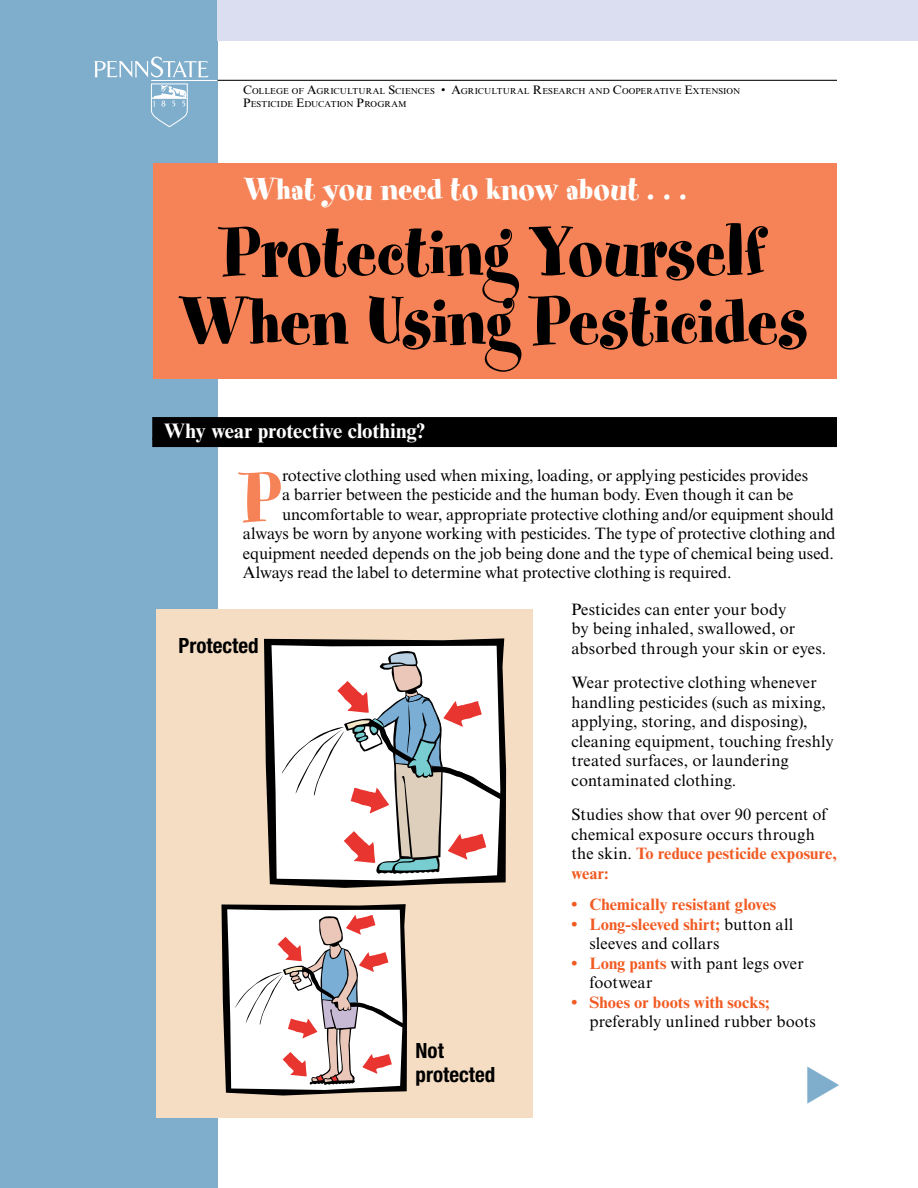
<style>
.page{position:relative;width:918px;height:1188px;background:#fff}
.page>*{position:absolute;margin:0;border:0;box-sizing:border-box;transform-origin:0 0}
.t1{font:78.75px "Spumoni LP Std";color:#f58357}
.t2{font:78px/69px "Spumoni LP Std";color:#000;text-align:center}
.t3{font:36px "Spumoni LP Std";color:#fff}
.t4{font:700 21px "Times New Roman MT Std";letter-spacing:-.005em;color:#fff}
.t5{font:700 condensed 21px/24px "Helvetica Neue LT Std";color:#000}
.t6{font:16.5px/19.5px "Times New Roman MT Std";color:#000}
.t7{font:700 16.5px "Times New Roman MT Std";letter-spacing:.005em;color:#f15a22}
.t8{font:8.55px/12.8px "Times New Roman MT Std";letter-spacing:.01em;color:#000}
.s1{font-size:12.3px}
.s2{font-weight:700;color:#f15a22}
</style>
<div class="page">
<div style="left:0;top:0;width:218px;height:1188px;background:#7faecc"></div>
<div style="left:153px;top:164px;width:684px;height:216px;background:#f58357"></div>
<hr style="left:151px;top:80px;width:67px;height:1px;background:#fff">
<svg style="left:94px;top:56px;width:115px;height:71px"></svg>
<hr style="left:218px;top:80px;width:619px;height:1px;background:#000">
<div style="left:218px;top:0;width:700px;height:40px;background:#dbdef0"></div>
<div style="left:152px;top:417px;width:685px;height:23px;background:#000"></div>
<div style="left:152px;top:438px;width:685px;height:9px;background:#000"></div>
<div style="left:156px;top:609px;width:376px;height:509px;background:#f5ddc3"></div>
<svg style="left:264px;top:638px;width:242px;height:250px;fill:#000"></svg>
<svg style="left:271px;top:645px;width:229px;height:236px;background:#afafaf"></svg>
<svg style="left:280px;top:651px;width:222px;height:223px;background:#e2dbdb"></svg>
<svg style="left:221px;top:904px;width:186px;height:192px;background:#cfc4c4"></svg>
<p class="t8" style="left:243px;top:85px;width:499px"><span class="s1">C</span>OLLEGE OF <span class="s1">A</span>GRICULTURAL <span class="s1">S</span>CIENCES <span class="s1">• A</span>GRICULTURAL <span class="s1">R</span>ESEARCH AND <span class="s1">C</span>OOPERATIVE <span class="s1">E</span>XTENSION<br><span class="s1">P</span>ESTICIDE <span class="s1">E</span>DUCATION <span class="s1">P</span>ROGRAM</p>
<h3 class="t3" style="left:244px;top:171px;width:444px">What you need to know about . . .</h3>
<h2 class="t2" style="left:180px;top:223px;width:630px">Protecting Yourself<br>When Using Pesticides</h2>
<p class="t4" style="left:164px;top:418px;width:262px">Why wear protective clothing?</p>
<h1 class="t1" style="left:243px;top:458px;width:39px">P</h1>
<p class="t6" style="left:282px;top:465px;width:528px">rotective clothing used when mixing, loading, or applying pesticides provides</p>
<p class="t6" style="left:282px;top:485px;width:513px">a barrier between the pesticide and the human body. Even though it can be</p>
<p class="t6" style="left:282px;top:504px;width:554px">uncomfortable to wear, appropriate protective clothing and/or equipment should</p>
<p class="t6" style="left:243px;top:524px;width:594px">always be worn by anyone working with pesticides. The type of protective clothing and</p>
<p class="t6" style="left:243px;top:543px;width:593px">equipment needed depends on the job being done and the type of chemical being used.</p>
<p class="t6" style="left:243px;top:563px;width:490px">Always read the label to determine what protective clothing is required.</p>
<p class="t5" style="left:178px;top:633px;width:82px">Protected</p>
<p class="t5" style="left:416px;top:1038px;width:81px">Not protected</p>
<p class="t6" style="left:572px;top:600px;width:256px">Pesticides can enter your body<br>by being inhaled, swallowed, or absorbed through your skin or eyes.</p>
<p class="t6" style="left:572px;top:673px;width:264px">Wear protective clothing whenever handling pesticides (such as mixing, applying, storing, and disposing), cleaning equipment, touching freshly treated surfaces, or laundering contaminated clothing.</p>
<p class="t6" style="left:572px;top:805px;width:267px">Studies show that over 90 percent of chemical exposure occurs through the skin. <span class="s2">To reduce pesticide exposure, wear:</span></p>
<p class="t7" style="left:572px;top:895px;width:206px">• Chemically resistant gloves</p>
<p class="t6" style="left:590px;top:915px;width:205px;text-indent:-18px"><span class="s2">• Long-sleeved shirt;</span> button all sleeves and collars</p>
<p class="t6" style="left:590px;top:954px;width:216px;text-indent:-18px"><span class="s2">• Long pants</span> with pant legs over footwear</p>
<p class="t7" style="left:572px;top:992px;width:200px">• Shoes or boots with socks;</p>
<p class="t6" style="left:590px;top:1012px;width:228px">preferably unlined rubber boots</p>
</div>
